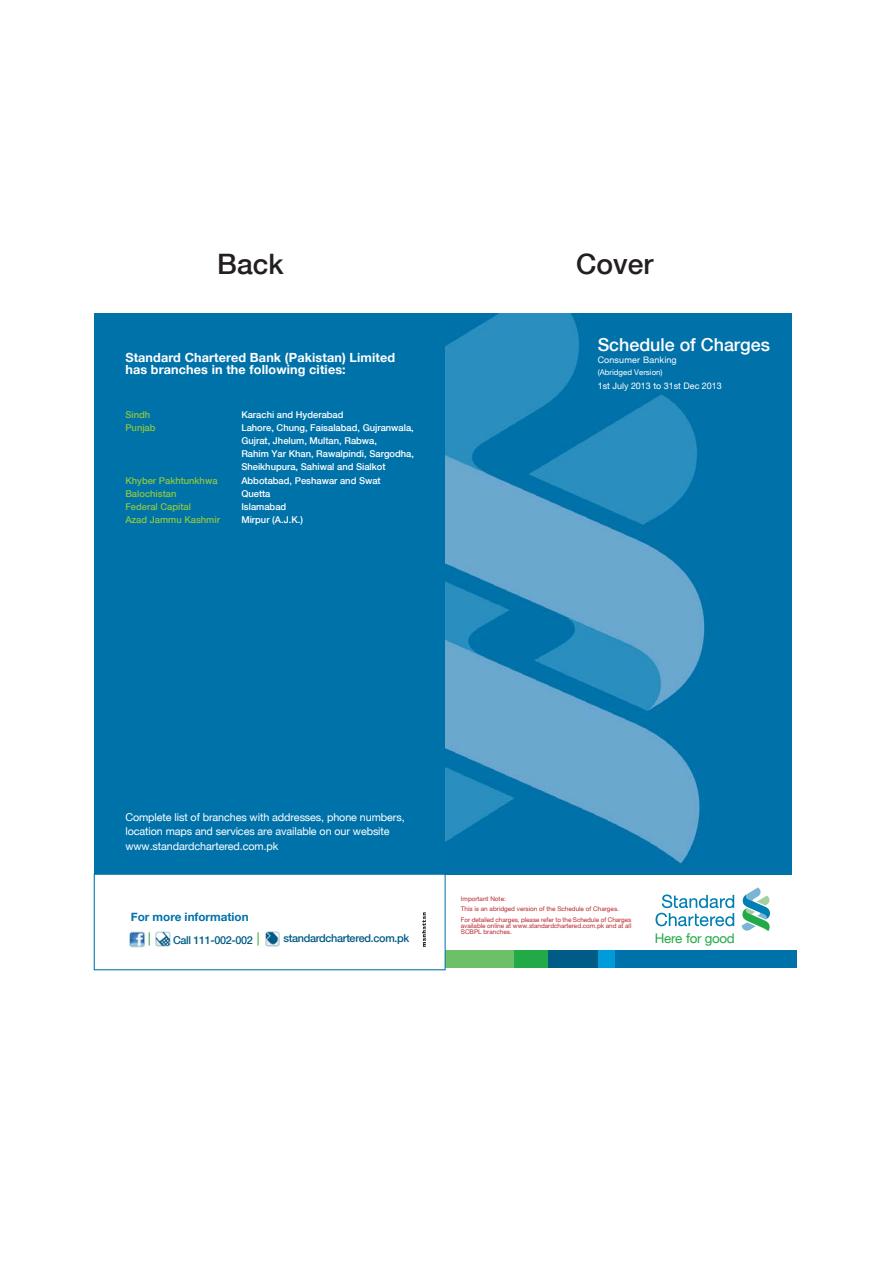
<style>
.page{position:relative;width:893px;height:1263px;background:#fff}
.page>*{position:absolute;margin:0;border:0;box-sizing:border-box;transform-origin:0 0}
.t1{font:500 28.2px "Helvetica Neue";color:#231f20}
.t2{font:500 17.85px "Helvetica Neue";color:#fff}
.t3{font:13.35px "Helvetica Neue";letter-spacing:-.02em;color:#21aa47}
.t4{font:700 12.6px/12.6px "Helvetica Neue";letter-spacing:.01em;color:#fff}
.t5{font:700 11.7px "Helvetica Neue";color:#0072aa}
.t6{font:500 10.95px "Helvetica Neue";letter-spacing:-.03em;color:#005c86}
.t7{font:10.8px/14.4px "Helvetica Neue";letter-spacing:-.01em;color:#fff}
.t8{font:500 9.3px/13px "Helvetica Neue";color:#fff}
.t9{font:500 9.3px "Helvetica Neue";color:#8cc63f}
.t10{font:9px "Helvetica Neue";color:#fff}
.t11{font:7.95px "Helvetica Neue";color:#fff}
.t12{font:6.45px/10.2px "Helvetica Neue";letter-spacing:-.005em;color:#b8292f}
</style>
<div class="page">
<div style="left:94px;top:313px;width:351px;height:657px;background:#0072aa"></div>
<img style="left:445px;top:313px;width:347px;height:562px">
<div style="left:547px;top:951px;width:51px;height:17px;background:#005c86"></div>
<div style="left:513px;top:951px;width:34px;height:17px;background:#21aa47"></div>
<div style="left:598px;top:951px;width:18px;height:17px;background:#009bd9"></div>
<div style="left:445px;top:951px;width:68px;height:17px;background:#6dc067"></div>
<div style="left:616px;top:951px;width:181px;height:17px;background:#0072aa"></div>
<svg style="left:742px;top:887px;width:28px;height:44px"></svg>
<svg style="left:655px;top:895px;width:79px;height:31px"></svg>
<div style="left:94px;top:874px;width:352px;height:96px;background:#fff;border:1px solid #0072aa"></div>
<img style="left:155px;top:932px;width:15px;height:15px">
<svg style="left:149px;top:932px;width:1px;height:14px"></svg>
<svg style="left:257px;top:932px;width:2px;height:14px"></svg>
<img style="left:265px;top:931px;width:15px;height:16px">
<img style="left:130px;top:932px;width:15px;height:15px">
<svg style="left:422px;top:912px;width:4px;height:35px"></svg>
<h1 class="t1" style="left:217px;top:252px;width:68px">Back</h1>
<h1 class="t1" style="left:576px;top:252px;width:79px">Cover</h1>
<h3 class="t4" style="left:125px;top:350px;width:271px">Standard Chartered Bank (Pakistan) Limited has branches in the following cities:</h3>
<p class="t9" style="left:125px;top:411px;width:26px">Sindh</p>
<p class="t8" style="left:241px;top:409px;width:104px">Karachi and Hyderabad</p>
<p class="t9" style="left:125px;top:424px;width:32px">Punjab</p>
<p class="t8" style="left:241px;top:422px;width:174px">Lahore, Chung, Faisalabad, Gujranwala, Gujrat, Jhelum, Multan, Rabwa,<br>Rahim Yar Khan, Rawalpindi, Sargodha, Sheikhupura, Sahiwal and Sialkot</p>
<p class="t9" style="left:125px;top:476px;width:94px">Khyber Pakhtunkhwa</p>
<p class="t8" style="left:241px;top:474px;width:141px">Abbotabad, Peshawar and Swat</p>
<p class="t9" style="left:125px;top:489px;width:53px">Balochistan</p>
<p class="t8" style="left:241px;top:487px;width:31px">Quetta</p>
<p class="t9" style="left:125px;top:502px;width:67px">Federal Capital</p>
<p class="t8" style="left:241px;top:501px;width:46px">Islamabad</p>
<p class="t9" style="left:125px;top:516px;width:96px">Azad Jammu Kashmir</p>
<p class="t8" style="left:241px;top:514px;width:63px">Mirpur (A.J.K.)</p>
<p class="t7" style="left:125px;top:811px;width:281px">Complete list of branches with addresses, phone numbers, location maps and services are available on our website www.standardchartered.com.pk</p>
<h2 class="t2" style="left:598px;top:337px;width:174px">Schedule of Charges</h2>
<p class="t11" style="left:598px;top:369px;width:66px">(Abridged Version)</p>
<p class="t10" style="left:598px;top:382px;width:126px">1st July 2013 to 31st Dec 2013</p>
<p class="t10" style="left:598px;top:356px;width:81px">Consumer Banking</p>
<p class="t12" style="left:461px;top:894px;width:172px">Important Note:<br>This is an abridged version of the Schedule of Charges.<br>For detailed charges, please refer to the Schedule of Charges</p>
<p class="t12" style="left:461px;top:923px;width:172px;line-height:6.4px">available online at www.standardchartered.com.pk and at all<br>SCBPL branches.</p>
<p class="t5" style="left:131px;top:909px;width:119px">For more information</p>
<p class="t6" style="left:173px;top:935px;width:81px">Call 111-002-002</p>
<p class="t6" style="left:283px;top:934px;width:127px">standardchartered.com.pk</p>
<h3 class="t3" style="left:655px;top:932px;width:82px">Here for good</h3>
</div>
